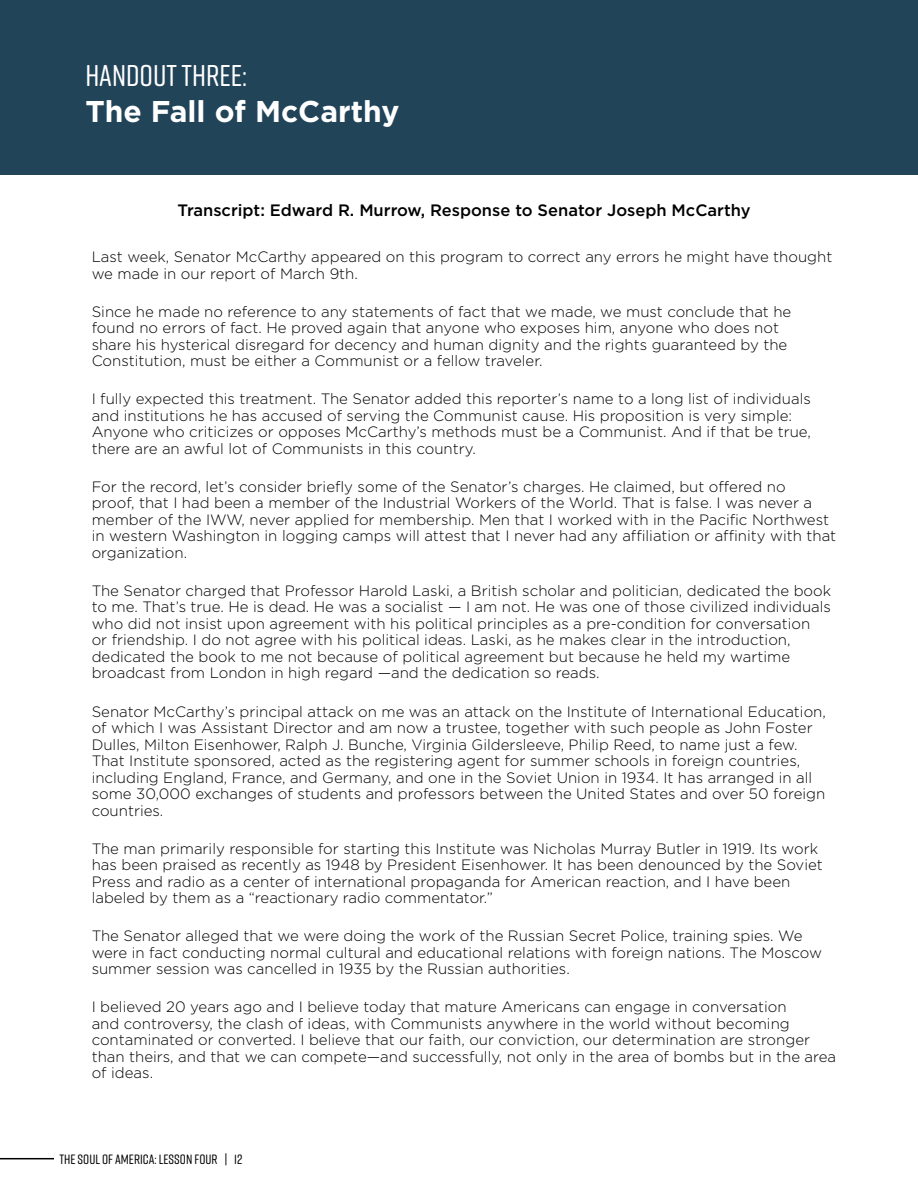
<style>
.page{position:relative;width:918px;height:1188px;background:#fff}
.page>*{position:absolute;margin:0;border:0;box-sizing:border-box;transform-origin:0 0}
.t1{font:700 30px "Gotham";color:#fff}
.t2{font:500 30px "Rift Soft";color:#fff}
.t3{font:500 16.5px "Gotham";color:#000}
.t4{font:300 15px/16.5px "Gotham";color:#000}
.t5{font:500 13.5px "Rift Soft";color:#000}
</style>
<div class="page">
<hr style="left:0;top:1158px;width:54px;height:1px;background:#000">
<div style="left:0;top:0;width:918px;height:175px;background:#224459"></div>
<h1 class="t2" style="left:85px;top:55px;width:163px">HANDOUT THREE:</h1>
<h1 class="t1" style="left:85px;top:94px;width:316px">The Fall of McCarthy</h1>
<p class="t3" style="left:178px;top:200px;width:575px">Transcript: Edward R. Murrow, Response to Senator Joseph McCarthy</p>
<p class="t4" style="left:92px;top:248px;width:742px">Last week, Senator McCarthy appeared on this program to correct any errors he might have thought we made in our report of March 9th.</p>
<p class="t4" style="left:92px;top:303px;width:701px">Since he made no reference to any statements of fact that we made, we must conclude that he found no errors of fact. He proved again that anyone who exposes him, anyone who does not share his hysterical disregard for decency and human dignity and the rights guaranteed by the Constitution, must be either a Communist or a fellow traveler.</p>
<p class="t4" style="left:92px;top:391px;width:721px">I fully expected this treatment. The Senator added this reporter’s name to a long list of individuals and institutions he has accused of serving the Communist cause. His proposition is very simple:<br>Anyone who criticizes or opposes McCarthy’s methods must be a Communist. And if that be true, there are an awful lot of Communists in this country.</p>
<p class="t4" style="left:92px;top:478px;width:746px">For the record, let’s consider briefly some of the Senator’s charges. He claimed, but offered no<br>proof, that I had been a member of the Industrial Workers of the World. That is false. I was never a member of the IWW, never applied for membership. Men that I worked with in the Pacific Northwest in western Washington in logging camps will attest that I never had any affiliation or affinity with that organization.</p>
<p class="t4" style="left:92px;top:582px;width:741px">The Senator charged that Professor Harold Laski, a British scholar and politician, dedicated the book to me. That’s true. He is dead. He was a socialist — I am not. He was one of those civilized individuals who did not insist upon agreement with his political principles as a pre-condition for conversation<br>or friendship. I do not agree with his political ideas. Laski, as he makes clear in the introduction, dedicated the book to me not because of political agreement but because he held my wartime broadcast from London in high regard —and the dedication so reads.</p>
<p class="t4" style="left:92px;top:703px;width:736px">Senator McCarthy’s principal attack on me was an attack on the Institute of International Education, of which I was Assistant Director and am now a trustee, together with such people as John Foster Dulles, Milton Eisenhower, Ralph J. Bunche, Virginia Gildersleeve, Philip Reed, to name just a few.<br>That Institute sponsored, acted as the registering agent for summer schools in foreign countries, including England, France, and Germany, and one in the Soviet Union in 1934. It has arranged in all some 30,000 exchanges of students and professors between the United States and over 50 foreign countries.</p>
<p class="t4" style="left:92px;top:840px;width:733px">The man primarily responsible for starting this Institute was Nicholas Murray Butler in 1919. Its work has been praised as recently as 1948 by President Eisenhower. It has been denounced by the Soviet Press and radio as a center of international propaganda for American reaction, and I have been labeled by them as a “reactionary radio commentator.”</p>
<p class="t4" style="left:92px;top:928px;width:732px">The Senator alleged that we were doing the work of the Russian Secret Police, training spies. We were in fact conducting normal cultural and educational relations with foreign nations. The Moscow summer session was cancelled in 1935 by the Russian authorities.</p>
<p class="t4" style="left:92px;top:999px;width:746px">I believed 20 years ago and I believe today that mature Americans can engage in conversation<br>and controversy, the clash of ideas, with Communists anywhere in the world without becoming contaminated or converted. I believe that our faith, our conviction, our determination are stronger than theirs, and that we can compete—and successfully, not only in the area of bombs but in the area of ideas.</p>
<p class="t5" style="left:59px;top:1150px;width:185px">THE SOUL OF AMERICA: LESSON FOUR | 12</p>
</div>
